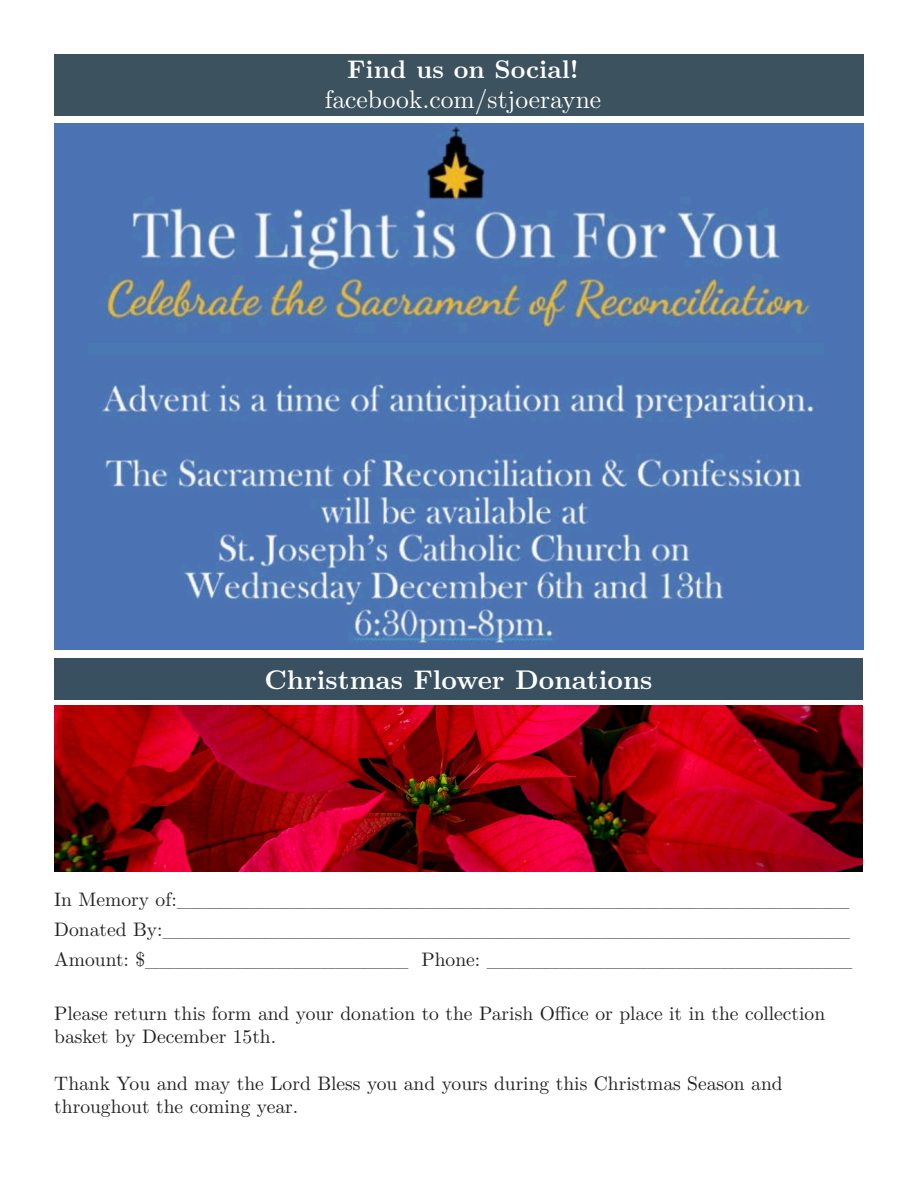
<style>
.page{position:relative;width:918px;height:1188px;background:#fff}
.page>*{position:absolute;margin:0;border:0;box-sizing:border-box;transform-origin:0 0}
.t1{font:700 27px "LM Roman 10";color:#fff}
.t2{font:25.5px "LM Roman 10";color:#fff}
.t3{font:700 25.5px "LM Roman 10";color:#fff}
.t4{font:19.5px/23.4px "LM Roman 10";color:#231f20}
</style>
<div class="page">
<div style="left:55px;top:54px;width:809px;height:61px;background:#3c525f"></div>
<img style="left:54px;top:124px;width:810px;height:525px">
<div style="left:54px;top:659px;width:809px;height:41px;background:#385060"></div>
<img style="left:54px;top:706px;width:809px;height:165px">
<p class="t3" style="left:347px;top:49px;width:233px">Find us on Social!</p>
<p class="t2" style="left:325px;top:79px;width:278px">facebook.com/stjoerayne</p>
<p class="t1" style="left:264px;top:658px;width:390px">Christmas Flower Donations</p>
<p class="t4" style="left:54px;top:886px;width:797px">In Memory of:______________________________________________</p>
<p class="t4" style="left:54px;top:916px;width:797px">Donated By:_______________________________________________</p>
<p class="t4" style="left:54px;top:946px;width:800px">Amount: $__________________ Phone: _________________________</p>
<p class="t4" style="left:54px;top:1000px;width:772px">Please return this form and your donation to the Parish Office or place it in the collection basket by December 15th.</p>
<p class="t4" style="left:54px;top:1070px;width:730px">Thank You and may the Lord Bless you and yours during this Christmas Season and throughout the coming year.</p>
</div>
